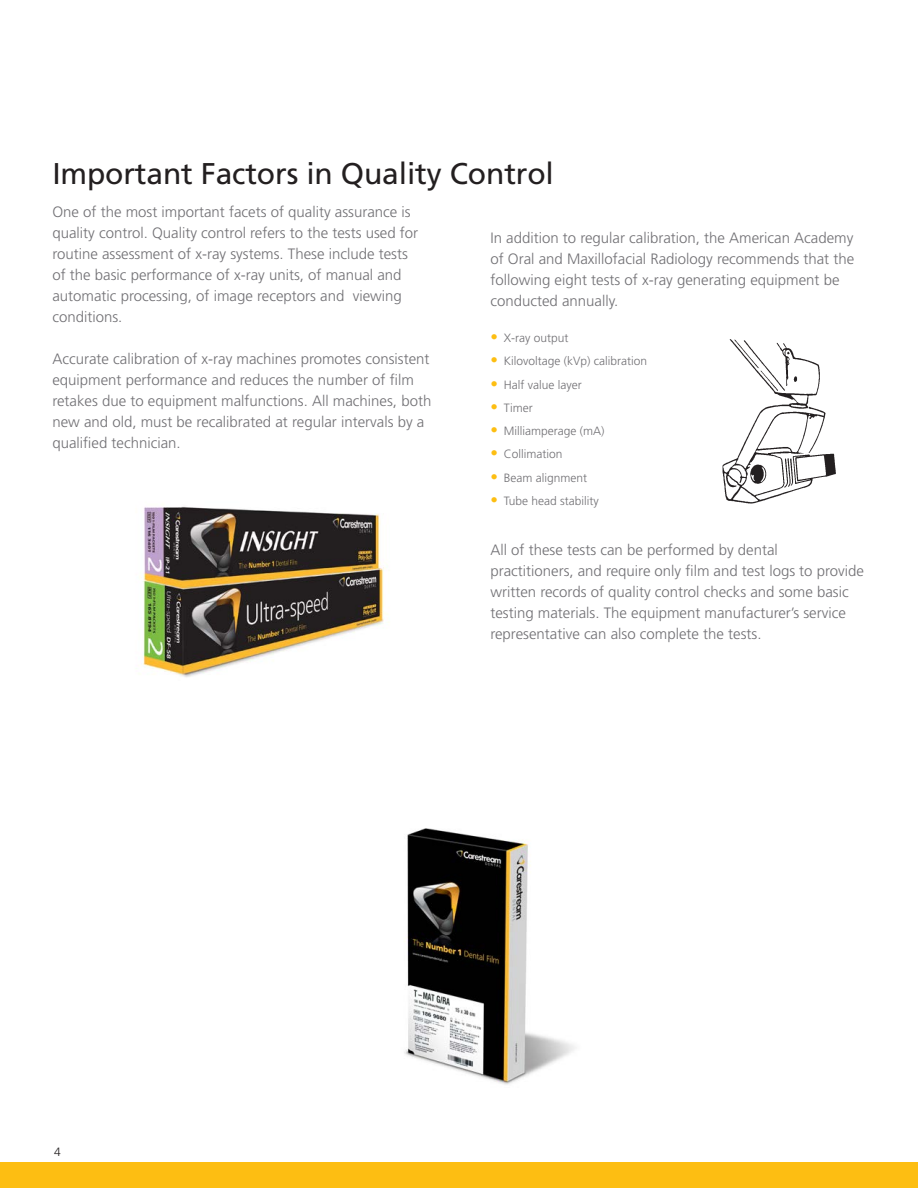
<style>
.page{position:relative;width:918px;height:1188px;background:#fff}
.page>*{position:absolute;margin:0;border:0;box-sizing:border-box;transform-origin:0 0}
.t1{font:30px "Frutiger LT Std";letter-spacing:-.005em;color:#231f20}
.t2{font:300 15px/21px "Frutiger LT Std";color:#717074}
.t3{font:300 12px "Frutiger LT Std";color:#717074}
.t4{font:300 12px "Frutiger LT Std";color:#231f20}
.s1{font-size:15px;color:#fdbe12}
</style>
<div class="page">
<div style="left:0;top:1163px;width:918px;height:25px;background:#fdbe12"></div>
<img style="left:404px;top:828px;width:172px;height:257px">
<img style="left:139px;top:506px;width:250px;height:171px">
<img style="left:722px;top:339px;width:114px;height:165px">
<h1 class="t1" style="left:52px;top:156px;width:503px">Important Factors in Quality Control</h1>
<p class="t2" style="left:52px;top:202px;width:367px">One of the most important facets of quality assurance is quality control. Quality control refers to the tests used for routine assessment of x-ray systems. These include tests of the basic performance of x-ray units, of manual and automatic processing, of image receptors and viewing conditions.</p>
<p class="t2" style="left:52px;top:348px;width:380px">Accurate calibration of x-ray machines promotes consistent equipment performance and reduces the number of film retakes due to equipment malfunctions. All machines, both new and old, must be recalibrated at regular intervals by a qualified technician.</p>
<p class="t2" style="left:490px;top:227px;width:365px">In addition to regular calibration, the American Academy of Oral and Maxillofacial Radiology recommends that the following eight tests of x-ray generating equipment be conducted annually.</p>
<p class="t3" style="left:490px;top:331px;width:80px"><span class="s1">•</span> X-ray output</p>
<p class="t3" style="left:490px;top:354px;width:158px"><span class="s1">•</span> Kilovoltage (kVp) calibration</p>
<p class="t3" style="left:490px;top:378px;width:93px"><span class="s1">•</span> Half value layer</p>
<p class="t3" style="left:490px;top:401px;width:44px"><span class="s1">•</span> Timer</p>
<p class="t3" style="left:490px;top:424px;width:116px"><span class="s1">•</span> Milliamperage (mA)</p>
<p class="t3" style="left:490px;top:448px;width:74px"><span class="s1">•</span> Collimation</p>
<p class="t3" style="left:490px;top:471px;width:98px"><span class="s1">•</span> Beam alignment</p>
<p class="t3" style="left:490px;top:494px;width:110px"><span class="s1">•</span> Tube head stability</p>
<p class="t4" style="left:54px;top:1145px;width:8px">4</p>
<p class="t2" style="left:490px;top:539px;width:375px">All of these tests can be performed by dental practitioners, and require only film and test logs to provide written records of quality control checks and some basic testing materials. The equipment manufacturer’s service representative can also complete the tests.</p>
</div>
